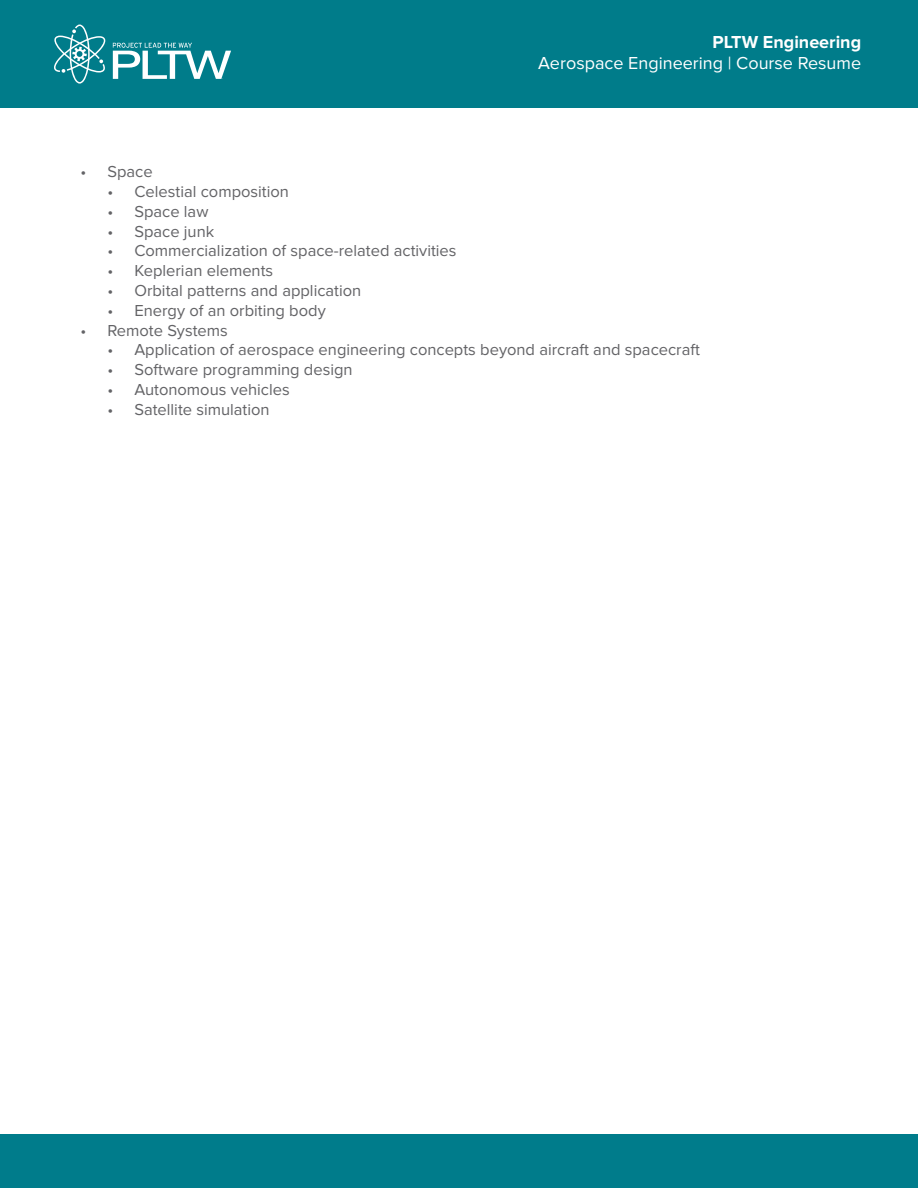
<style>
.page{position:relative;width:918px;height:1188px;background:#fff}
.page>*{position:absolute;margin:0;border:0;box-sizing:border-box;transform-origin:0 0}
.t1{font:18px "Proxima Nova";color:#fff}
.t2{font:700 18px "Proxima Nova";color:#fff}
.t3{font:16.5px "Proxima Nova";color:#636366}
</style>
<div class="page">
<div style="left:0;top:0;width:918px;height:108px;background:#007c8a"></div>
<svg style="left:113px;top:43px;width:118px;height:36px"></svg>
<svg style="left:54px;top:25px;width:51px;height:59px"></svg>
<div style="left:0;top:1134px;width:918px;height:54px;background:#007c8b"></div>
<p class="t2" style="left:712px;top:32px;width:150px">PLTW Engineering</p>
<p class="t1" style="left:538px;top:53px;width:325px">Aerospace Engineering | Course Resume</p>
<p class="t3" style="left:80px;top:162px;width:74px">• Space</p>
<p class="t3" style="left:107px;top:182px;width:183px">• Celestial composition</p>
<p class="t3" style="left:107px;top:202px;width:103px">• Space law</p>
<p class="t3" style="left:107px;top:222px;width:108px">• Space junk</p>
<p class="t3" style="left:107px;top:241px;width:351px">• Commercialization of space-related activities</p>
<p class="t3" style="left:107px;top:261px;width:167px">• Keplerian elements</p>
<p class="t3" style="left:107px;top:281px;width:255px">• Orbital patterns and application</p>
<p class="t3" style="left:107px;top:301px;width:220px">• Energy of an orbiting body</p>
<p class="t3" style="left:80px;top:321px;width:149px">• Remote Systems</p>
<p class="t3" style="left:107px;top:340px;width:594px">• Application of aerospace engineering concepts beyond aircraft and spacecraft</p>
<p class="t3" style="left:107px;top:360px;width:247px">• Software programming design</p>
<p class="t3" style="left:107px;top:380px;width:184px">• Autonomous vehicles</p>
<p class="t3" style="left:107px;top:400px;width:164px">• Satellite simulation</p>
</div>
